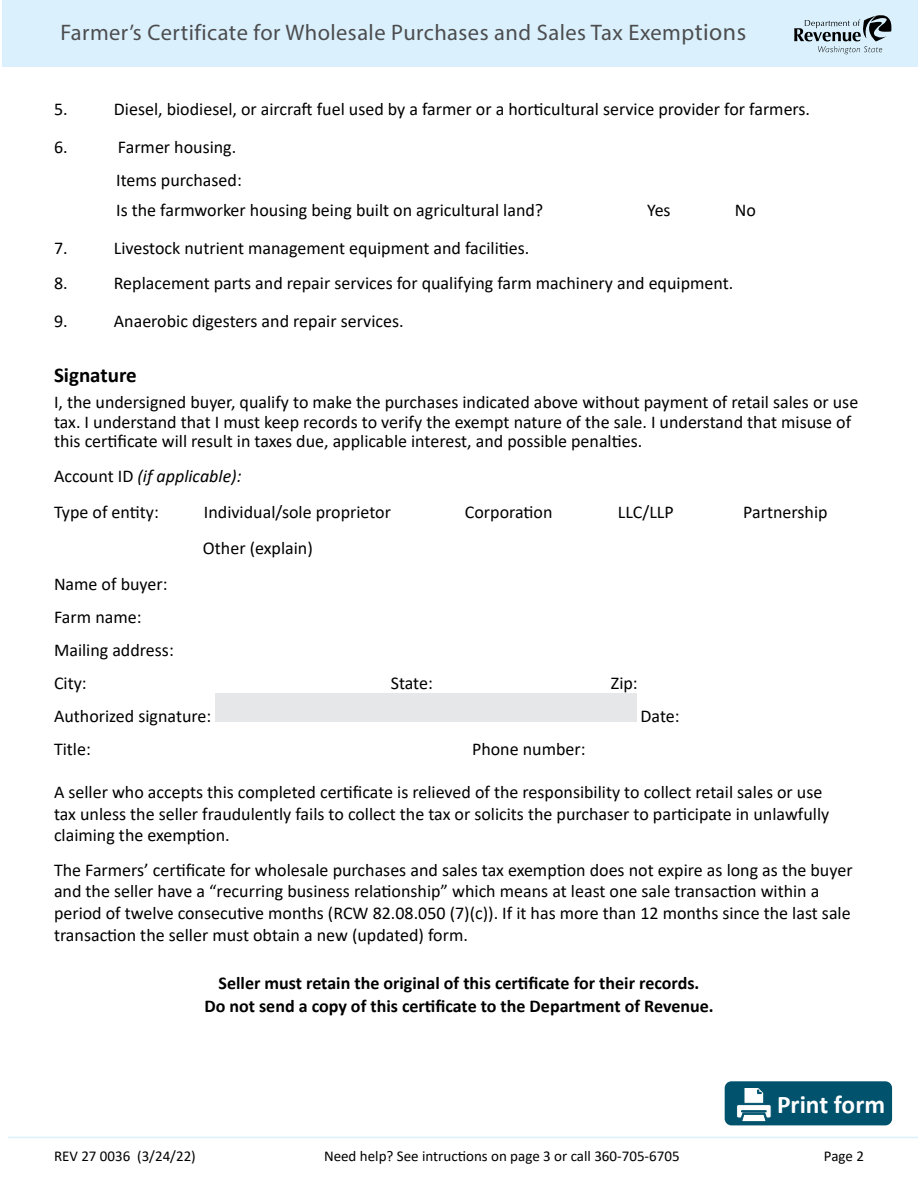
<style>
.page{position:relative;width:918px;height:1188px;background:#fff}
.page>*{position:absolute;margin:0;border:0;box-sizing:border-box;transform-origin:0 0}
.t1{font:700 25.5px "Calibri";color:#fff}
.t2{font:22.5px "Myriad Pro";letter-spacing:.02em;color:#4d4d4f}
.heading_2{font:700 21px "Calibri";color:#000}
.Bold_intro{font:18px/21.6px "Calibri";color:#000}
.italic{font:700 18px/22.5px "Calibri";color:#000;text-align:center}
.Bold_intro-2{font:italic 18px "Calibri";color:#000}
.t3{font:15px "Calibri";color:#000}
.s1{font-size:24px}
.s2{font-style:normal}
</style>
<div class="page">
<div style="left:2px;top:0;width:916px;height:66px;background:#daf1fd"></div>
<svg style="left:794px;top:15px;width:98px;height:39px"></svg>
<hr style="left:8px;top:1137px;width:910px;height:1px;background:#daf1fd">
<div style="left:215px;top:693px;width:421px;height:29px;background:#e6e7e8"></div>
<div style="left:725px;top:1081px;width:167px;height:44px;background:#00526d;border-radius:7px"></div>
<svg style="left:736px;top:1088px;width:36px;height:34px"></svg>
<p class="t2" style="left:60px;top:18px;width:687px">Farmer’s Certificate for Wholesale Purchases and Sales Tax Exemp<span class="s1">tions</span></p>
<p class="Bold_intro" style="left:54px;top:98px;width:15px">5.</p>
<p class="Bold_intro" style="left:114px;top:98px;width:698px">Diesel, biodiesel, or aircraft fuel used by a farmer or a horticultural service provider for farmers.</p>
<p class="Bold_intro" style="left:54px;top:136px;width:15px">6.</p>
<p class="Bold_intro" style="left:116px;top:130px;width:127px;line-height:33px">Farmer housing.<br>Items purchased:</p>
<p class="Bold_intro" style="left:116px;top:199px;width:429px">Is the farmworker housing being built on agricultural land?</p>
<p class="Bold_intro" style="left:647px;top:199px;width:25px">Yes</p>
<p class="Bold_intro" style="left:735px;top:199px;width:23px">No</p>
<p class="Bold_intro" style="left:54px;top:237px;width:15px">7.</p>
<p class="Bold_intro" style="left:114px;top:237px;width:417px">Livestock nutrient management equipment and facilities.</p>
<p class="Bold_intro" style="left:54px;top:272px;width:15px">8.</p>
<p class="Bold_intro" style="left:114px;top:272px;width:621px">Replacement parts and repair services for qualifying farm machinery and equipment.</p>
<p class="Bold_intro" style="left:54px;top:309px;width:15px">9.</p>
<p class="Bold_intro" style="left:114px;top:309px;width:291px">Anaerobic digesters and repair services.</p>
<h2 class="heading_2" style="left:54px;top:360px;width:84px">Signature</h2>
<p class="Bold_intro" style="left:54px;top:392px;width:806px;line-height:19.5px">I, the undersigned buyer, qualify to make the purchases indicated above without payment of retail sales or use tax. I understand that I must keep records to verify the exempt nature of the sale. I understand that misuse of this certificate will result in taxes due, applicable interest, and possible penalties.</p>
<p class="Bold_intro-2" style="left:54px;top:463px;width:189px"><span class="s2">Account ID</span> (if applicable):</p>
<p class="Bold_intro" style="left:54px;top:501px;width:106px">Type of entity:</p>
<p class="Bold_intro" style="left:204px;top:501px;width:189px">Individual/sole proprietor</p>
<p class="Bold_intro" style="left:465px;top:501px;width:89px">Corporation</p>
<p class="Bold_intro" style="left:618px;top:501px;width:57px">LLC/LLP</p>
<p class="Bold_intro" style="left:743px;top:501px;width:86px">Partnership</p>
<p class="Bold_intro" style="left:203px;top:537px;width:111px">Other (explain)</p>
<p class="Bold_intro" style="left:54px;top:573px;width:115px">Name of buyer:</p>
<p class="Bold_intro" style="left:54px;top:606px;width:89px">Farm name:</p>
<p class="Bold_intro" style="left:54px;top:639px;width:121px">Mailing address:</p>
<p class="Bold_intro" style="left:54px;top:672px;width:34px">City:</p>
<p class="Bold_intro" style="left:391px;top:672px;width:44px">State:</p>
<p class="Bold_intro" style="left:611px;top:672px;width:28px">Zip:</p>
<p class="Bold_intro" style="left:54px;top:705px;width:159px">Authorized signature:</p>
<p class="Bold_intro" style="left:641px;top:705px;width:41px">Date:</p>
<p class="Bold_intro" style="left:54px;top:738px;width:38px">Title:</p>
<p class="Bold_intro" style="left:472px;top:738px;width:115px">Phone number:</p>
<p class="Bold_intro" style="left:54px;top:781px;width:777px">A seller who accepts this completed certificate is relieved of the responsibility to collect retail sales or use tax unless the seller fraudulently fails to collect the tax or solicits the purchaser to participate in unlawfully claiming the exemption.</p>
<p class="Bold_intro" style="left:54px;top:859px;width:800px">The Farmers’ certificate for wholesale purchases and sales tax exemption does not expire as long as the buyer and the seller have a “recurring business relationship” which means at least one sale transaction within a period of twelve consecutive months (RCW 82.08.050 (7)(c)). If it has more than 12 months since the last sale transaction the seller must obtain a new (updated) form.</p>
<p class="italic" style="left:204px;top:972px;width:511px">Seller must retain the original of this certificate for their records.<br>Do not send a copy of this certificate to the Department of Revenue.</p>
<p class="t1" style="left:777px;top:1086px;width:110px">Print form</p>
<p class="t3" style="left:54px;top:1145px;width:143px">REV 27 0036 (3/24/22)</p>
<p class="t3" style="left:324px;top:1145px;width:357px">Need help? See intructions on page 3 or call 360-705-6705</p>
<p class="t3" style="left:824px;top:1145px;width:42px">Page 2</p>
</div>
